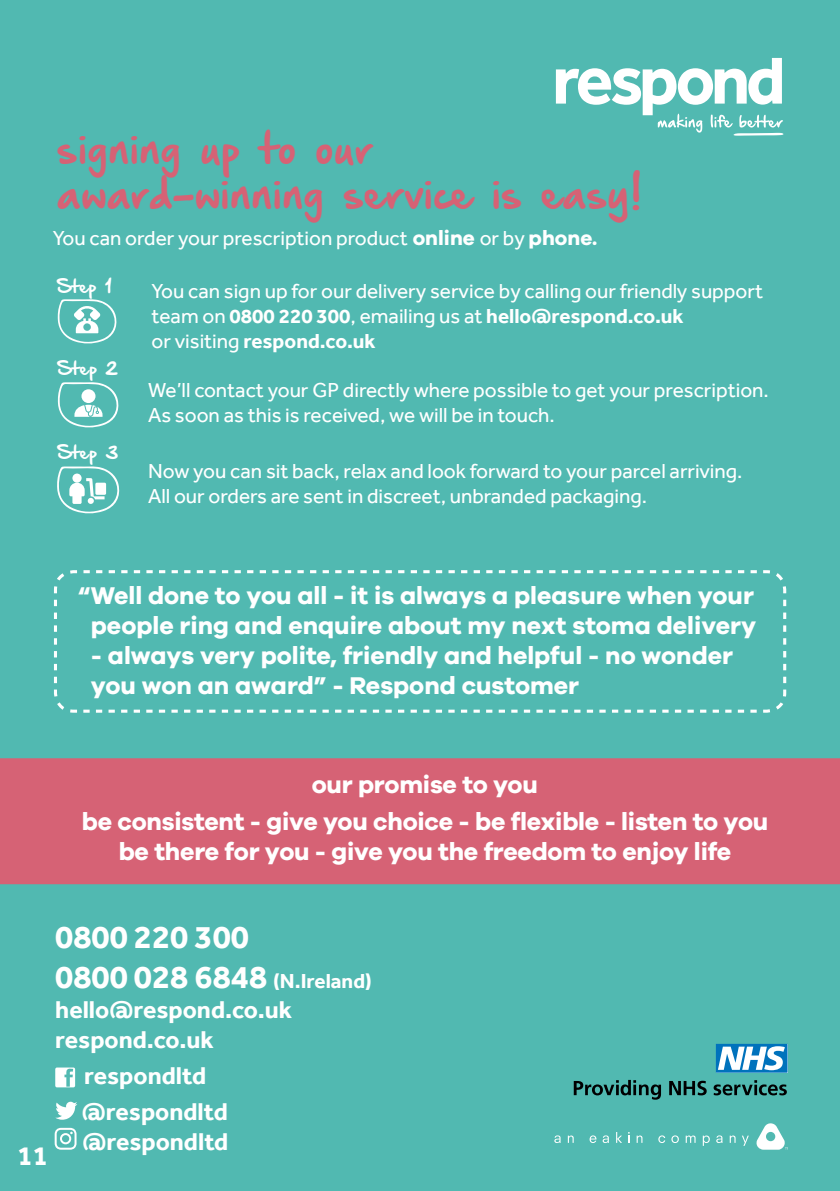
<style>
.page{position:relative;width:840px;height:1191px;background:#fff}
.page>*{position:absolute;margin:0;border:0;box-sizing:border-box;transform-origin:0 0}
.t1{font:37.4px/45px "Hand Of Sean Demo";color:#d66275}
.t2{font:700 33.2px/40px "Effra";color:#fff}
.t3{font:700 28px "Effra";color:#fff}
.t4{font:700 25px/30px "Galano Grotesque";letter-spacing:-.005em;color:#fff;text-align:center}
.t5{font:700 25px/30px "Effra";color:#fff}
.t6{font:20.8px/25px "Effra";color:#fff}
.t7{font:16px "Hand Of Sean Demo";color:#fff}
.s1{font-family:"Galano Grotesque";font-weight:700}
.s2{font-weight:700}
.s3{font-size:20.8px}
</style>
<div class="page">
<div style="left:0;top:0;width:839px;height:1191px;background:#51b9b1"></div>
<svg style="left:54px;top:570px;width:733px;height:143px"></svg>
<svg style="left:555px;top:58px;width:228px;height:78px"></svg>
<svg style="left:554px;top:1135px;width:6px;height:8px"></svg>
<svg style="left:567px;top:1135px;width:6px;height:7px"></svg>
<svg style="left:589px;top:1135px;width:7px;height:8px"></svg>
<svg style="left:602px;top:1135px;width:6px;height:8px"></svg>
<svg style="left:616px;top:1132px;width:5px;height:10px"></svg>
<svg style="left:636px;top:1135px;width:6px;height:7px"></svg>
<svg style="left:658px;top:1135px;width:7px;height:8px"></svg>
<svg style="left:671px;top:1135px;width:7px;height:8px"></svg>
<svg style="left:685px;top:1135px;width:10px;height:7px"></svg>
<svg style="left:702px;top:1135px;width:7px;height:10px"></svg>
<svg style="left:716px;top:1135px;width:6px;height:8px"></svg>
<svg style="left:729px;top:1135px;width:6px;height:7px"></svg>
<svg style="left:742px;top:1135px;width:6px;height:10px"></svg>
<svg style="left:756px;top:1123px;width:32px;height:26px"></svg>
<svg style="left:57px;top:299px;width:60px;height:45px"></svg>
<svg style="left:58px;top:382px;width:61px;height:46px"></svg>
<svg style="left:57px;top:466px;width:63px;height:48px"></svg>
<svg style="left:55px;top:1067px;width:20px;height:20px"></svg>
<svg style="left:55px;top:1101px;width:22px;height:18px"></svg>
<div style="left:0;top:758px;width:839px;height:126px;background:#d66275"></div>
<svg style="left:55px;top:1127px;width:21px;height:22px"></svg>
<svg style="left:573px;top:1080px;width:213px;height:19px"></svg>
<svg style="left:716px;top:1043px;width:71px;height:29px;background:#78b5da"></svg>
<p class="t1" style="left:57px;top:129px;width:586px">signing up to our award-winning service is easy!</p>
<p class="t6" style="left:53px;top:225px;width:545px">You can order your prescription product <span class="s1">online</span> or by <span class="s1">phone.</span></p>
<p class="t7" style="left:57px;top:278px;width:56px">Step 1</p>
<p class="t7" style="left:58px;top:360px;width:61px">Step 2</p>
<p class="t7" style="left:58px;top:444px;width:62px">Step 3</p>
<p class="t6" style="left:151px;top:278px;width:612px">You can sign up for our delivery service by calling our friendly support team on <span class="s2">0800 220 300</span>, emailing us at <span class="s2">hello@respond.co.uk<br></span>or visiting <span class="s2">respond.co.uk</span></p>
<p class="t6" style="left:148px;top:377px;width:622px">We’ll contact your GP directly where possible to get your prescription.<br>As soon as this is received, we will be in touch.</p>
<p class="t6" style="left:148px;top:458px;width:595px">Now you can sit back, relax and look forward to your parcel arriving.<br>All our orders are sent in discreet, unbranded packaging.</p>
<p class="t4" style="left:78px;top:580px;width:679px">“Well done to you all - it is always a pleasure when your people ring and enquire about my next stoma delivery</p>
<p class="t4" style="left:91px;top:640px;width:643px;text-align:left">- always very polite, friendly and helpful - no wonder you won an award” - Respond customer</p>
<p class="t4" style="left:82px;top:765px;width:687px;line-height:37px">our promise to you<br>be consistent - give you choice - be flexible - listen to you</p>
<p class="t4" style="left:119px;top:835px;width:613px">be there for you - give you the freedom to enjoy life</p>
<p class="t3" style="left:18px;top:1138px;width:32px">11</p>
<p class="t2" style="left:55px;top:916px;width:318px">0800 220 300<br>0800 028 6848 <span class="s3">(N.Ireland)</span></p>
<p class="t5" style="left:55px;top:994px;width:238px">hello@respond.co.uk respond.co.uk</p>
<p class="t5" style="left:82px;top:1057px;width:147px;line-height:35.8px">respondltd @respondltd</p>
<p class="t5" style="left:82px;top:1125px;width:147px">@respondltd</p>
</div>
